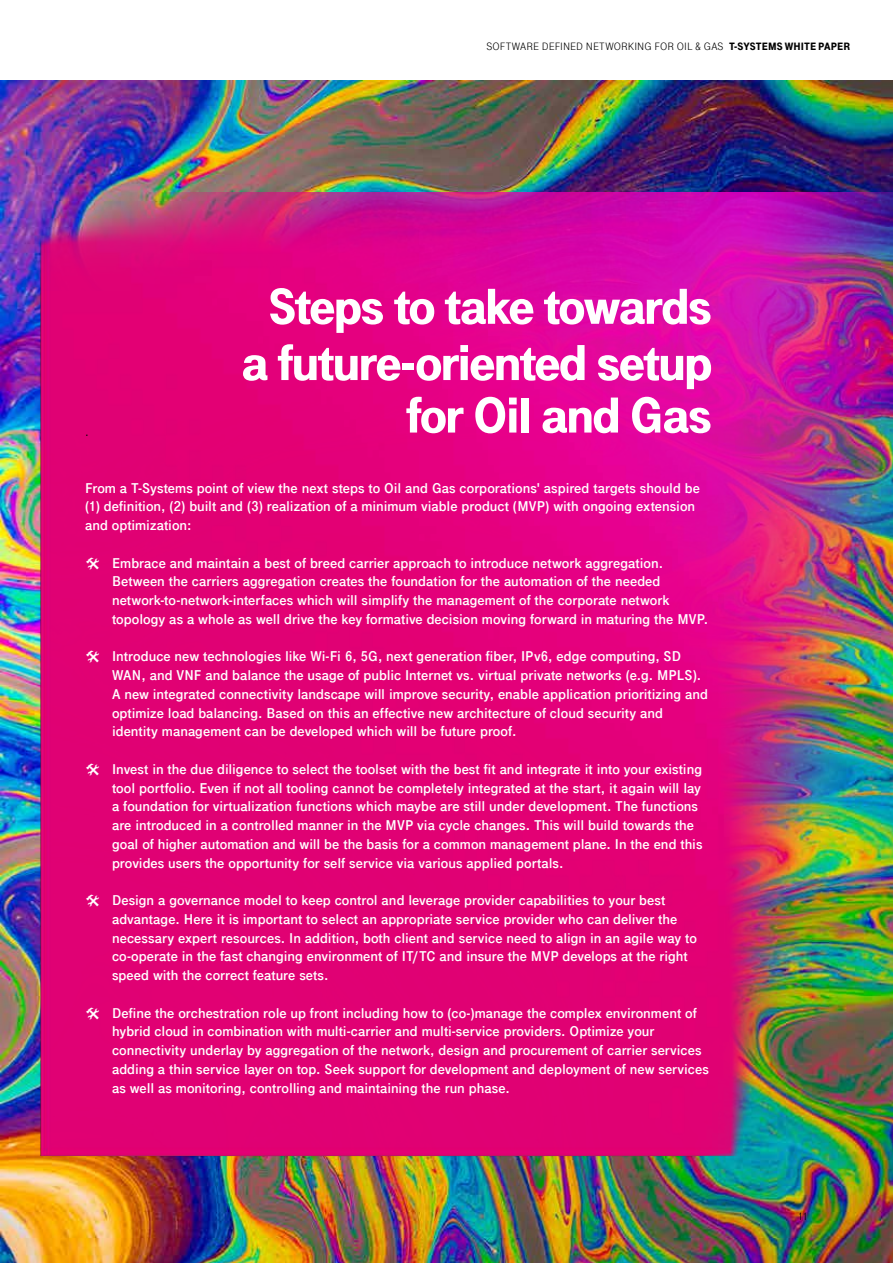
<style>
.page{position:relative;width:893px;height:1263px;background:#fff}
.page>*{position:absolute;margin:0;border:0;box-sizing:border-box;transform-origin:0 0}
.t1{font:900 52.5px/54.3px "Tele Grotesk Next";letter-spacing:-.025em;color:#fff;text-align:right}
.t2{font:700 15px/18.8px "Tele Grotesk Next";color:#fff}
.t3{font:15px "Tele Grotesk Next";color:#000}
.t4{font:11.25px "Tele Grotesk Next";letter-spacing:.005em;color:#000}
.s1{font-weight:900}
</style>
<div class="page">
<img style="left:0;top:80px;width:893px;height:1183px">
<img style="left:40px;top:193px;width:853px;height:964px">
<svg style="left:86px;top:557px;width:13px;height:12px"></svg>
<svg style="left:86px;top:651px;width:13px;height:12px"></svg>
<svg style="left:86px;top:763px;width:13px;height:12px"></svg>
<svg style="left:86px;top:894px;width:13px;height:12px"></svg>
<svg style="left:86px;top:1007px;width:13px;height:12px"></svg>
<p class="t3" style="left:85px;top:423px;width:5px">.</p>
<p class="t4" style="left:486px;top:40px;width:365px">SOFTWARE DEFINED NETWORKING FOR OIL &amp; GAS <span class="s1">T-SYSTEMS WHITE PAPER</span></p>
<h1 class="t1" style="left:242px;top:280px;width:472px">Steps to take towards a future-oriented setup for Oil and Gas</h1>
<p class="t2" style="left:85px;top:478px;width:616px">From a T-Systems point of view the next steps to Oil and Gas corporations' aspired targets should be (1) definition, (2) built and (3) realization of a minimum viable product (MVP) with ongoing extension and optimization:</p>
<p class="t2" style="left:112px;top:553px;width:597px">Embrace and maintain a best of breed carrier approach to introduce network aggregation.<br>Between the carriers aggregation creates the foundation for the automation of the needed network-to-network-interfaces which will simplify the management of the corporate network topology as a whole as well drive the key formative decision moving forward in maturing the MVP.</p>
<p class="t2" style="left:112px;top:647px;width:597px">Introduce new technologies like Wi-Fi 6, 5G, next generation fiber, IPv6, edge computing, SD WAN, and VNF and balance the usage of public Internet vs. virtual private networks (e.g. MPLS).<br>A new integrated connectivity landscape will improve security, enable application prioritizing and optimize load balancing. Based on this an effective new architecture of cloud security and identity management can be developed which will be future proof.</p>
<p class="t2" style="left:112px;top:760px;width:592px">Invest in the due diligence to select the toolset with the best fit and integrate it into your existing tool portfolio. Even if not all tooling cannot be completely integrated at the start, it again will lay a foundation for virtualization functions which maybe are still under development. The functions are introduced in a controlled manner in the MVP via cycle changes. This will build towards the goal of higher automation and will be the basis for a common management plane. In the end this provides users the opportunity for self service via various applied portals.</p>
<p class="t2" style="left:112px;top:891px;width:586px">Design a governance model to keep control and leverage provider capabilities to your best advantage. Here it is important to select an appropriate service provider who can deliver the necessary expert resources. In addition, both client and service need to align in an agile way to co-operate in the fast changing environment of IT/TC and insure the MVP develops at the right speed with the correct feature sets.</p>
<p class="t2" style="left:112px;top:1003px;width:598px">Define the orchestration role up front including how to (co-)manage the complex environment of hybrid cloud in combination with multi-carrier and multi-service providers. Optimize your connectivity underlay by aggregation of the network, design and procurement of carrier services adding a thin service layer on top. Seek support for development and deployment of new services as well as monitoring, controlling and maintaining the run phase.</p>
<p class="t4" style="left:798px;top:1210px;width:12px">11</p>
</div>
